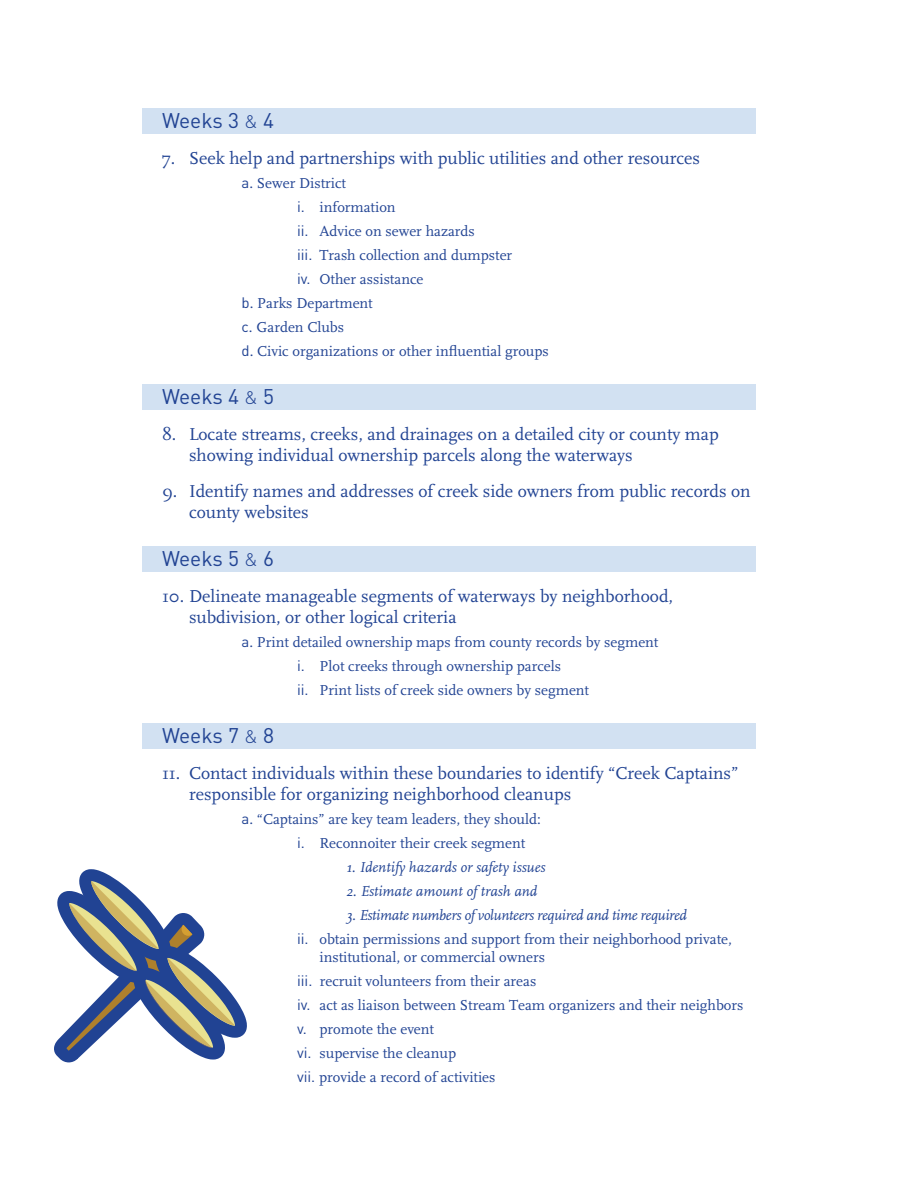
<style>
.page{position:relative;width:918px;height:1188px;background:#fff}
.page>*{position:absolute;margin:0;border:0;box-sizing:border-box;transform-origin:0 0}
.t1{font:21px "DIN";color:#214393}
.t2{font:18px/21px "FF Scala";color:#214393}
.t3{font:15px "FF Scala";color:#214393}
.t4{font:italic 15px "FF Scala";color:#214393}
.t5{font:italic 15px "FF Scala";letter-spacing:-.02em;color:#214393}
.s1{font-weight:300;font-size:18px}
.s2{font-family:"DIN"}
</style>
<div class="page">
<div style="left:143px;top:108px;width:613px;height:25px;background:#d2e1f2"></div>
<div style="left:143px;top:384px;width:613px;height:25px;background:#d2e1f2"></div>
<div style="left:143px;top:547px;width:613px;height:25px;background:#d2e1f2"></div>
<div style="left:143px;top:723px;width:613px;height:25px;background:#d2e1f2"></div>
<svg style="left:54px;top:869px;width:193px;height:193px"></svg>
<p class="t1" style="left:162px;top:107px;width:114px">Weeks 3 <span class="s1">&amp;</span> 4</p>
<p class="t2" style="left:162px;top:148px;width:540px">7. Seek help and partnerships with public utilities and other resources</p>
<p class="t3" style="left:242px;top:175px;width:106px"><span class="s2">a</span>. Sewer District</p>
<p class="t3" style="left:297px;top:199px;width:100px"><span class="s2">i.</span> information</p>
<p class="t3" style="left:297px;top:223px;width:179px"><span class="s2">ii.</span> Advice on sewer hazards</p>
<p class="t3" style="left:297px;top:247px;width:217px"><span class="s2">iii.</span> Trash collection and dumpster</p>
<p class="t3" style="left:297px;top:271px;width:128px"><span class="s2">iv.</span> Other assistance</p>
<p class="t3" style="left:242px;top:295px;width:133px"><span class="s2">b</span>. Parks Department</p>
<p class="t3" style="left:242px;top:319px;width:104px"><span class="s2">c</span>. Garden Clubs</p>
<p class="t3" style="left:242px;top:343px;width:309px"><span class="s2">d</span>. Civic organizations or other influential groups</p>
<p class="t1" style="left:162px;top:383px;width:114px">Weeks 4 <span class="s1">&amp;</span> 5</p>
<p class="t2" style="left:189px;top:424px;width:531px;text-indent:-27px">8. Locate streams, creeks, and drainages on a detailed city or county map showing individual ownership parcels along the waterways</p>
<p class="t2" style="left:189px;top:481px;width:563px;text-indent:-27px">9. Identify names and addresses of creek side owners from public records on county websites</p>
<p class="t1" style="left:162px;top:545px;width:114px">Weeks 5 <span class="s1">&amp;</span> 6</p>
<p class="t2" style="left:162px;top:586px;width:513px">10. Delineate manageable segments of waterways by neighborhood,</p>
<p class="t2" style="left:189px;top:607px;width:269px">subdivision, or other logical criteria</p>
<p class="t3" style="left:242px;top:634px;width:418px"><span class="s2">a</span>. Print detailed ownership maps from county records by segment</p>
<p class="t3" style="left:297px;top:658px;width:266px"><span class="s2">i.</span> Plot creeks through ownership parcels</p>
<p class="t3" style="left:297px;top:682px;width:294px"><span class="s2">ii.</span> Print lists of creek side owners by segment</p>
<p class="t1" style="left:162px;top:722px;width:114px">Weeks 7 <span class="s1">&amp;</span> 8</p>
<p class="t2" style="left:189px;top:763px;width:551px;text-indent:-27px">11. Contact individuals within these boundaries to identify “Creek Captains” responsible for organizing neighborhood cleanups</p>
<p class="t3" style="left:242px;top:811px;width:301px"><span class="s2">a</span>. “Captains” are key team leaders, they should:</p>
<p class="t3" style="left:297px;top:835px;width:230px"><span class="s2">i.</span> Reconnoiter their creek segment</p>
<p class="t4" style="left:346px;top:859px;width:200px">1. Identify hazards or safety issues</p>
<p class="t4" style="left:346px;top:883px;width:192px">2. Estimate amount of trash and</p>
<p class="t5" style="left:346px;top:907px;width:342px">3. Estimate numbers of volunteers required and time required</p>
<p class="t3" style="left:297px;top:931px;width:436px"><span class="s2">ii.</span> obtain permissions and support from their neighborhood private,</p>
<p class="t3" style="left:320px;top:949px;width:227px">institutional, or commercial owners</p>
<p class="t3" style="left:297px;top:973px;width:241px"><span class="s2">iii.</span> recruit volunteers from their areas</p>
<p class="t3" style="left:297px;top:997px;width:448px"><span class="s2">iv.</span> act as liaison between Stream Team organizers and their neighbors</p>
<p class="t3" style="left:297px;top:1021px;width:139px"><span class="s2">v.</span> promote the event</p>
<p class="t3" style="left:297px;top:1045px;width:161px"><span class="s2">vi.</span> supervise the cleanup</p>
<p class="t3" style="left:297px;top:1069px;width:200px"><span class="s2">vii.</span> provide a record of activities</p>
</div>
